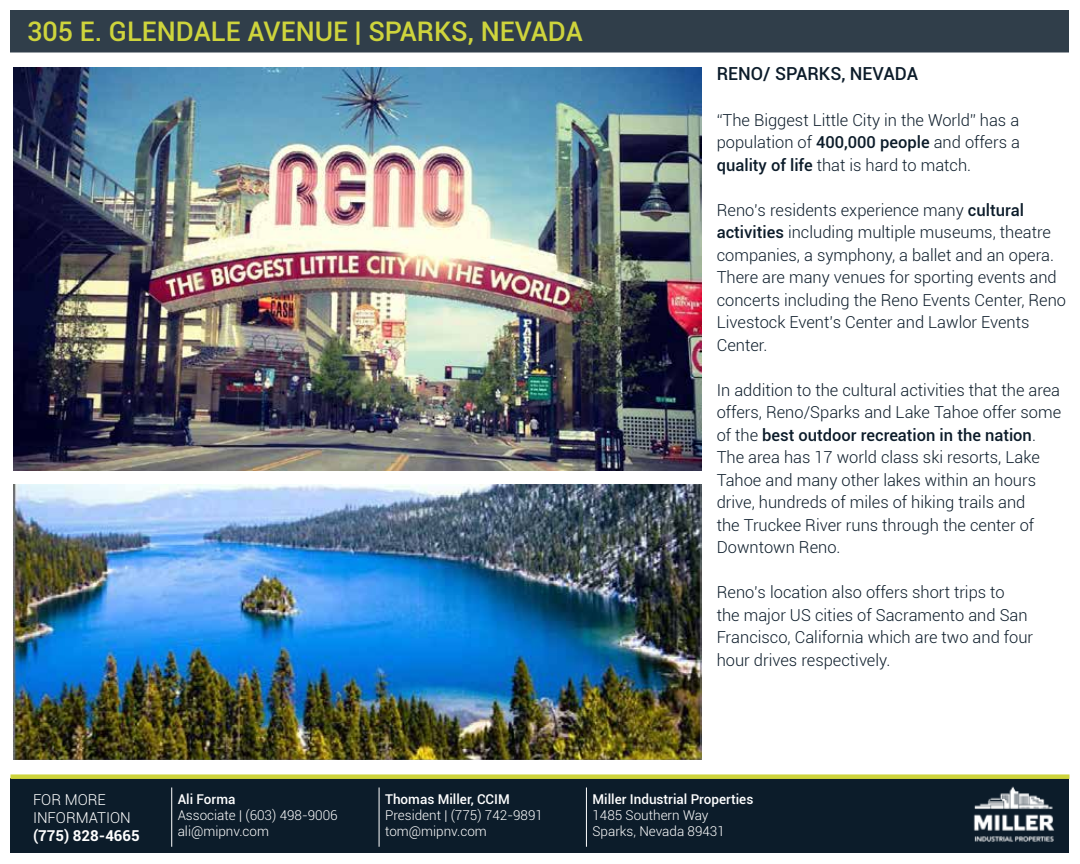
<style>
.page{position:relative;width:1080px;height:864px;background:#fff}
.page>*{position:absolute;margin:0;border:0;box-sizing:border-box;transform-origin:0 0}
.t1{font:500 27px "Roboto";color:#ced43c}
.t2{font:500 18px "Roboto";color:#0c1c2a}
.t3{font:300 16.5px/22.5px "Roboto";color:#0c1c2a}
.t4{font:300 15px/18px "Roboto";color:#fff}
.t5{font:700 15px "Roboto";color:#fff}
.t6{font:300 13.5px/16.2px "Roboto";color:#fff}
.t7{font:500 13.5px "Roboto";color:#fff}
.s1{font-weight:500}
</style>
<div class="page">
<div style="left:10px;top:10px;width:1060px;height:44px;background:#303e4a"></div>
<svg style="left:10px;top:52px;width:1060px;height:2px;background:#cbced1"></svg>
<div style="left:10px;top:778px;width:1060px;height:76px;background:#0c1c2a"></div>
<img style="left:973px;top:786px;width:81px;height:56px">
<hr style="left:171px;top:788px;width:1px;height:59px;background:#fff">
<hr style="left:379px;top:788px;width:1px;height:59px;background:#fff">
<hr style="left:586px;top:788px;width:1px;height:59px;background:#fff">
<div style="left:10px;top:774px;width:1060px;height:5px;background:#ced43c"></div>
<img style="left:13px;top:68px;width:689px;height:403px">
<img style="left:13px;top:485px;width:689px;height:275px">
<h1 class="t1" style="left:27px;top:13px;width:557px">305 E. GLENDALE AVENUE | SPARKS, NEVADA</h1>
<p class="t2" style="left:717px;top:61px;width:203px">RENO/ SPARKS, NEVADA</p>
<p class="t3" style="left:717px;top:108px;width:305px;text-align:justify">“The Biggest Little City in the World” has a population of <span class="s1">400,000 people</span> and offers a <span class="s1">quality of life</span> that is hard to match.</p>
<p class="t3" style="left:717px;top:198px;width:351px">Reno’s residents experience many <span class="s1">cultural activities</span> including multiple museums, theatre companies, a symphony, a ballet and an opera.<br>There are many venues for sporting events and concerts including the Reno Events Center, Reno Livestock Event’s Center and Lawlor Events Center.</p>
<p class="t3" style="left:717px;top:378px;width:346px">In addition to the cultural activities that the area offers, Reno/Sparks and Lake Tahoe offer some of the <span class="s1">best outdoor recreation in the nation</span>.<br>The area has 17 world class ski resorts, Lake Tahoe and many other lakes within an hours drive, hundreds of miles of hiking trails and<br>the Truckee River runs through the center of Downtown Reno.</p>
<p class="t3" style="left:717px;top:581px;width:318px">Reno’s location also offers short trips to<br>the major US cities of Sacramento and San Francisco, California which are two and four hour drives respectively.</p>
<p class="t4" style="left:33px;top:790px;width:99px">FOR MORE<br>INFORMATION</p>
<p class="t5" style="left:33px;top:825px;width:108px">(775) 828-4665</p>
<p class="t7" style="left:178px;top:789px;width:59px">Ali Forma</p>
<p class="t6" style="left:178px;top:806px;width:161px">Associate | (603) 498-9006 ali@mipnv.com</p>
<p class="t7" style="left:385px;top:789px;width:126px">Thomas Miller, CCIM</p>
<p class="t6" style="left:385px;top:806px;width:159px">President | (775) 742-9891 tom@mipnv.com</p>
<p class="t7" style="left:592px;top:789px;width:162px">Miller Industrial Properties</p>
<p class="t6" style="left:592px;top:806px;width:134px">1485 Southern Way<br>Sparks, Nevada 89431</p>
</div>
